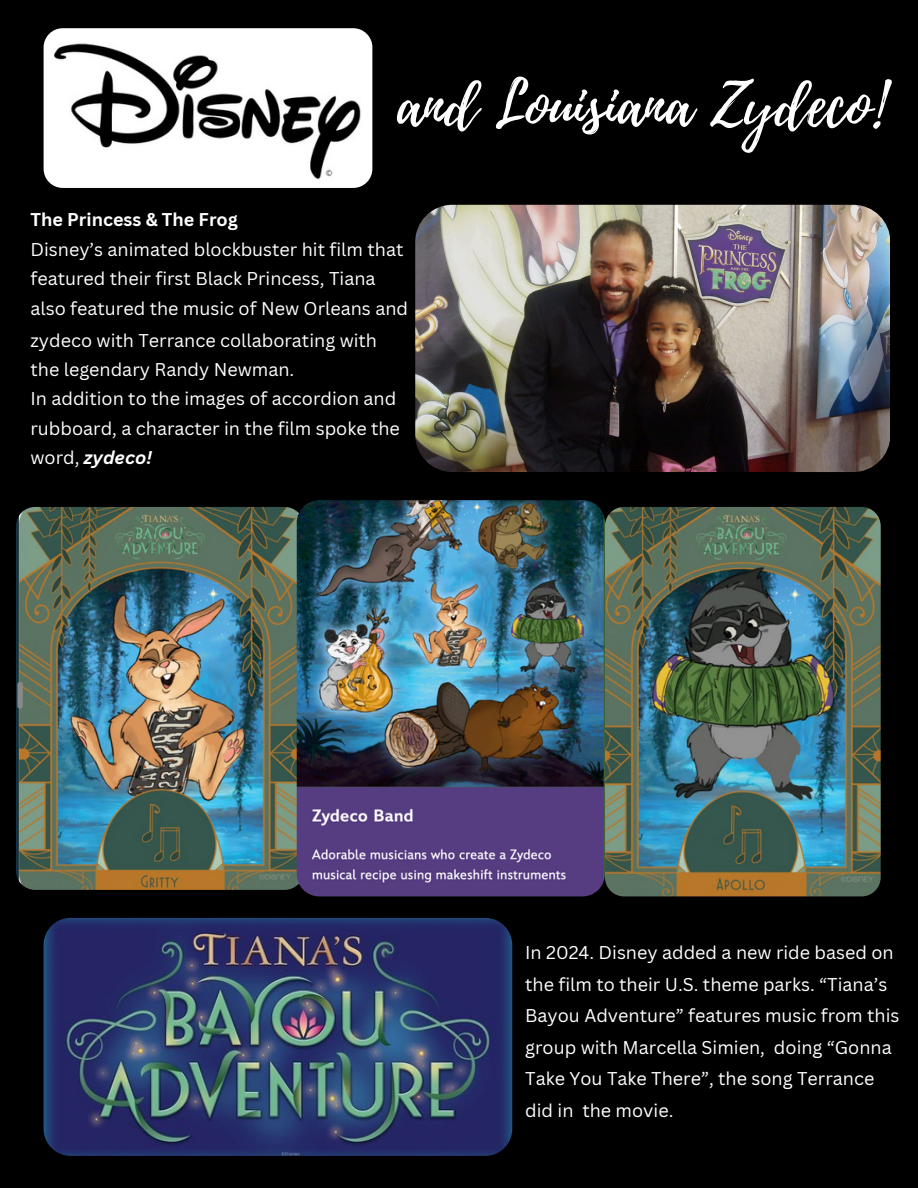
<style>
.page{position:relative;width:918px;height:1188px;background:#000}
.page>*{position:absolute;margin:0;border:0;box-sizing:border-box;transform-origin:0 0}
.t1{font:61.95px "Playlist Script";color:#fff}
.t2{font:18px/31.5px "Canva Sans";color:#fff}
.t3{font:700 18px "Canva Sans";color:#fff}
.s1{font-weight:700;font-style:italic}
</style>
<div class="page">
<img style="left:44px;top:28px;width:328px;height:160px;border-radius:19px">
<img style="left:16px;top:507px;width:288px;height:382px;border-radius:19px">
<img style="left:605px;top:507px;width:276px;height:389px;border-radius:19px">
<img style="left:297px;top:500px;width:308px;height:396px;border-radius:23px">
<img style="left:415px;top:205px;width:475px;height:267px;border-radius:37px">
<img style="left:44px;top:918px;width:468px;height:238px;border-radius:27px">
<p class="t1" style="left:397px;top:61px;width:489px">and Louisiana Zydeco!</p>
<p class="t3" style="left:30px;top:207px;width:209px">The Princess &amp; The Frog</p>
<h1 class="t2" style="left:30px;top:234px;width:374px;line-height:29.2px">Disney’s animated blockbuster hit film that featured their first Black Princess, Tiana</h1>
<p class="t2" style="left:30px;top:293px;width:379px">also featured the music of New Orleans and</p>
<p class="t2" style="left:30px;top:324px;width:348px">zydeco with Terrance collaborating with</p>
<p class="t2" style="left:30px;top:353px;width:265px">the legendary Randy Newman.</p>
<p class="t2" style="left:30px;top:384px;width:371px;line-height:29.2px">In addition to the images of accordion and rubboard, a character in the film spoke the word, <span class="s1">zydeco!</span></p>
<p class="t2" style="left:525px;top:937px;width:376px">In 2024. Disney added a new ride based on the film to their U.S. theme parks. “Tiana’s Bayou Adventure” features music from this group with Marcella Simien, doing “Gonna Take You Take There”, the song Terrance did in the movie.</p>
</div>
